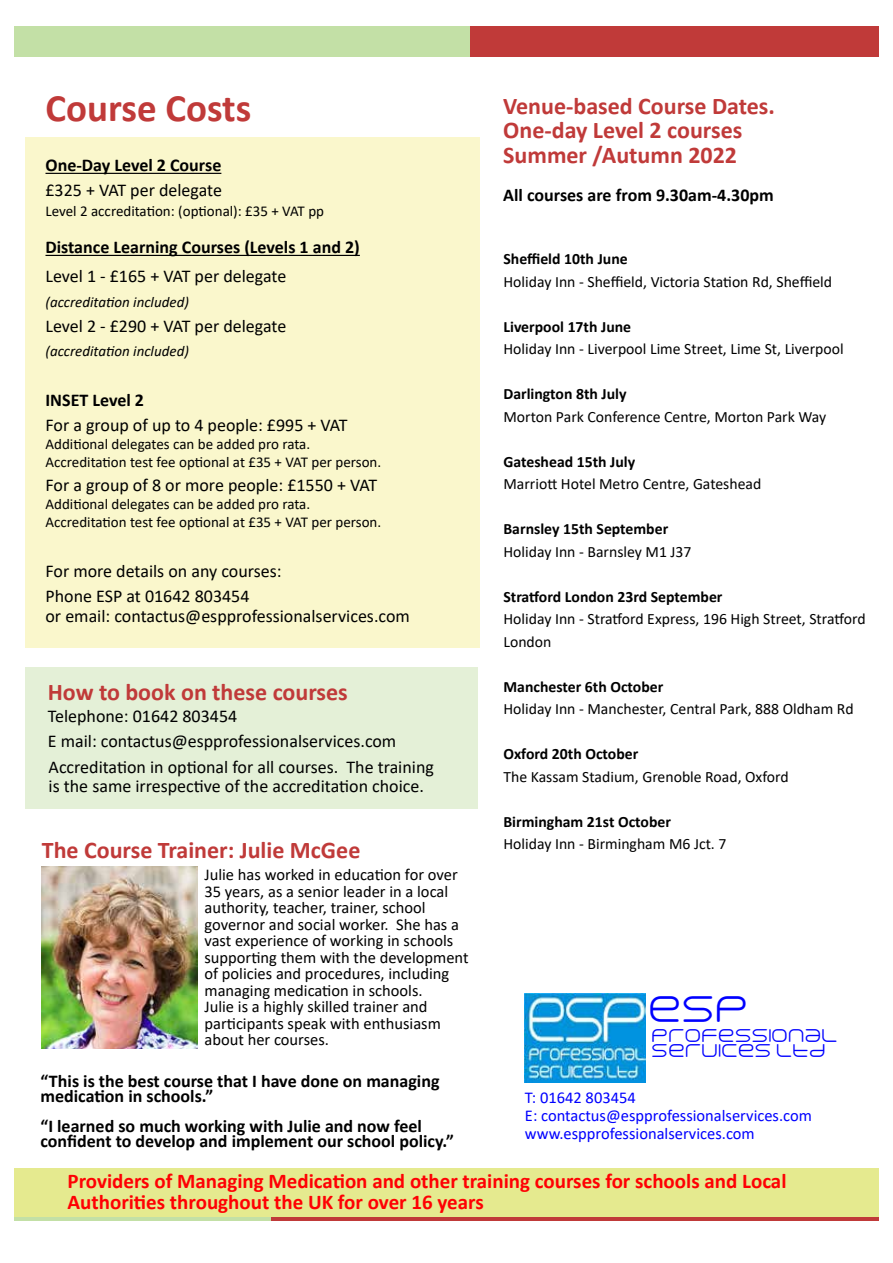
<style>
.page{position:relative;width:893px;height:1263px;background:#fff}
.page>*{position:absolute;margin:0;border:0;box-sizing:border-box;transform-origin:0 0}
.t1{font:700 39px "Calibri";color:#c03a39}
.t2{font:30px "Creaminal";color:#00f}
.t3{font:700 24px/24.8px "Calibri";color:#c03a39}
.t4{font:700 21px/21px "Calibri";color:#ff0003}
.t5{font:18px/25.5px "Calibri";color:#000}
.t6{font:700 18px/15px "Calibri";color:#000}
.t7{font:16.5px/16.5px "Calibri";color:#000}
.t8{font:16.5px/18px "Calibri";color:#00f}
.t9{font:15.75px/22.5px "Calibri";color:#000}
.t10{font:700 15.75px "Calibri";color:#000}
.t11{font:15px/18px "Calibri";color:#000}
.t12{font:italic 15px "Calibri";color:#000}
.t13{font:15px/15px "Creaminal";color:#00f}
</style>
<div class="page">
<div style="left:469px;top:27px;width:409px;height:30px;background:#c03a39"></div>
<div style="left:14px;top:27px;width:456px;height:30px;background:#c3e0a6"></div>
<div style="left:271px;top:1216px;width:607px;height:5px;background:#c03a39"></div>
<div style="left:14px;top:1216px;width:257px;height:5px;background:#c3e0a6"></div>
<div style="left:25px;top:667px;width:453px;height:142px;background:#e4f0d7"></div>
<div style="left:25px;top:138px;width:455px;height:510px;background:#faf7cc"></div>
<hr style="left:46px;top:173px;width:175px;height:1px;background:#000">
<hr style="left:46px;top:255px;width:314px;height:1px;background:#000">
<img style="left:525px;top:993px;width:121px;height:89px">
<div style="left:14px;top:1168px;width:864px;height:48px;background:#e5ea8f"></div>
<img style="left:41px;top:866px;width:157px;height:182px">
<h1 class="t1" style="left:46px;top:81px;width:207px">Course Costs</h1>
<p class="t6" style="left:46px;top:158px;width:177px">One-Day Level 2 Course</p>
<p class="t5" style="left:46px;top:176px;width:178px">£325 + VAT per delegate</p>
<p class="t11" style="left:46px;top:201px;width:280px">Level 2 accreditation: (optional): £35 + VAT pp</p>
<p class="t6" style="left:46px;top:240px;width:316px">Distance Learning Courses (Levels 1 and 2)</p>
<p class="t5" style="left:46px;top:263px;width:242px">Level 1 - £165 + VAT per delegate</p>
<p class="t12" style="left:46px;top:292px;width:145px">(accreditation included)</p>
<p class="t5" style="left:46px;top:312px;width:242px">Level 2 - £290 + VAT per delegate</p>
<p class="t12" style="left:46px;top:341px;width:145px">(accreditation included)</p>
<p class="t6" style="left:46px;top:392px;width:100px">INSET Level 2</p>
<p class="t5" style="left:46px;top:411px;width:304px">For a group of up to 4 people: £995 + VAT</p>
<p class="t11" style="left:46px;top:434px;width:337px">Additional delegates can be added pro rata.<br>Accreditation test fee optional at £35 + VAT per person.</p>
<p class="t5" style="left:46px;top:472px;width:333px">For a group of 8 or more people: £1550 + VAT</p>
<p class="t11" style="left:46px;top:495px;width:337px">Additional delegates can be added pro rata.<br>Accreditation test fee optional at £35 + VAT per person.</p>
<p class="t5" style="left:46px;top:558px;width:238px;line-height:24.8px">For more details on any courses:<br>Phone ESP at 01642 803454</p>
<p class="t5" style="left:46px;top:603px;width:366px">or email: contactus@espprofessionalservices.com</p>
<h3 class="t3" style="left:48px;top:679px;width:302px">How to book on these courses</h3>
<p class="t5" style="left:48px;top:703px;width:350px">Telephone: 01642 803454<br>E mail: contactus@espprofessionalservices.com</p>
<p class="t5" style="left:49px;top:757px;width:387px;line-height:19.5px">Accreditation in optional for all courses. The training is the same irrespective of the accreditation choice.</p>
<h3 class="t3" style="left:42px;top:838px;width:320px">The Course Trainer: Julie McGee</h3>
<p class="t7" style="left:204px;top:866px;width:266px">Julie has worked in education for over 35 years, as a senior leader in a local authority, teacher, trainer, school governor and social worker. She has a vast experience of working in schools supporting them with the development of policies and procedures, including managing medication in schools.<br>Julie is a highly skilled trainer and participants speak with enthusiasm about her courses.</p>
<p class="t6" style="left:40px;top:1073px;width:401px">“This is the best course that I have done on managing medication in schools.”</p>
<p class="t6" style="left:40px;top:1118px;width:415px">“I learned so much working with Julie and now feel confident to develop and implement our school policy.”</p>
<h3 class="t3" style="left:503px;top:93px;width:273px">Venue-based Course Dates.<br>One-day Level 2 courses<br>Summer /Autumn 2022</h3>
<p class="t6" style="left:503px;top:187px;width:272px">All courses are from 9.30am-4.30pm</p>
<p class="t10" style="left:503px;top:248px;width:126px">Sheffield 10th June</p>
<p class="t9" style="left:503px;top:270px;width:330px">Holiday Inn - Sheffield, Victoria Station Rd, Sheffield</p>
<p class="t10" style="left:503px;top:315px;width:129px">Liverpool 17th June</p>
<p class="t9" style="left:503px;top:337px;width:342px">Holiday Inn - Liverpool Lime Street, Lime St, Liverpool</p>
<p class="t10" style="left:503px;top:383px;width:125px">Darlington 8th July</p>
<p class="t9" style="left:503px;top:405px;width:324px">Morton Park Conference Centre, Morton Park Way</p>
<p class="t10" style="left:503px;top:450px;width:133px">Gateshead 15th July</p>
<p class="t9" style="left:503px;top:472px;width:259px">Marriott Hotel Metro Centre, Gateshead</p>
<p class="t10" style="left:503px;top:518px;width:166px">Barnsley 15th September</p>
<p class="t9" style="left:503px;top:540px;width:190px">Holiday Inn - Barnsley M1 J37</p>
<p class="t10" style="left:503px;top:585px;width:221px">Stratford London 23rd September</p>
<p class="t9" style="left:503px;top:607px;width:364px">Holiday Inn - Stratford Express, 196 High Street, Stratford<br>London</p>
<p class="t10" style="left:503px;top:675px;width:161px">Manchester 6th October</p>
<p class="t9" style="left:503px;top:697px;width:352px">Holiday Inn - Manchester, Central Park, 888 Oldham Rd</p>
<p class="t10" style="left:503px;top:743px;width:136px">Oxford 20th October</p>
<p class="t9" style="left:503px;top:765px;width:287px">The Kassam Stadium, Grenoble Road, Oxford</p>
<p class="t10" style="left:503px;top:810px;width:169px">Birmingham 21st October</p>
<p class="t9" style="left:503px;top:832px;width:225px">Holiday Inn - Birmingham M6 Jct. 7</p>
<h2 class="t2" style="left:647px;top:995px;width:102px">esp</h2>
<p class="t13" style="left:651px;top:1031px;width:188px">PROFESSIONAL<br>SERVICES Ltd</p>
<p class="t8" style="left:525px;top:1088px;width:288px">T: 01642 803454<br>E: contactus@espprofessionalservices.com www.espprofessionalservices.com</p>
<p class="t4" style="left:68px;top:1170px;width:720px">Providers of Managing Medication and other training courses for schools and Local<br>Authorities throughout the UK for over 16 years</p>
</div>
